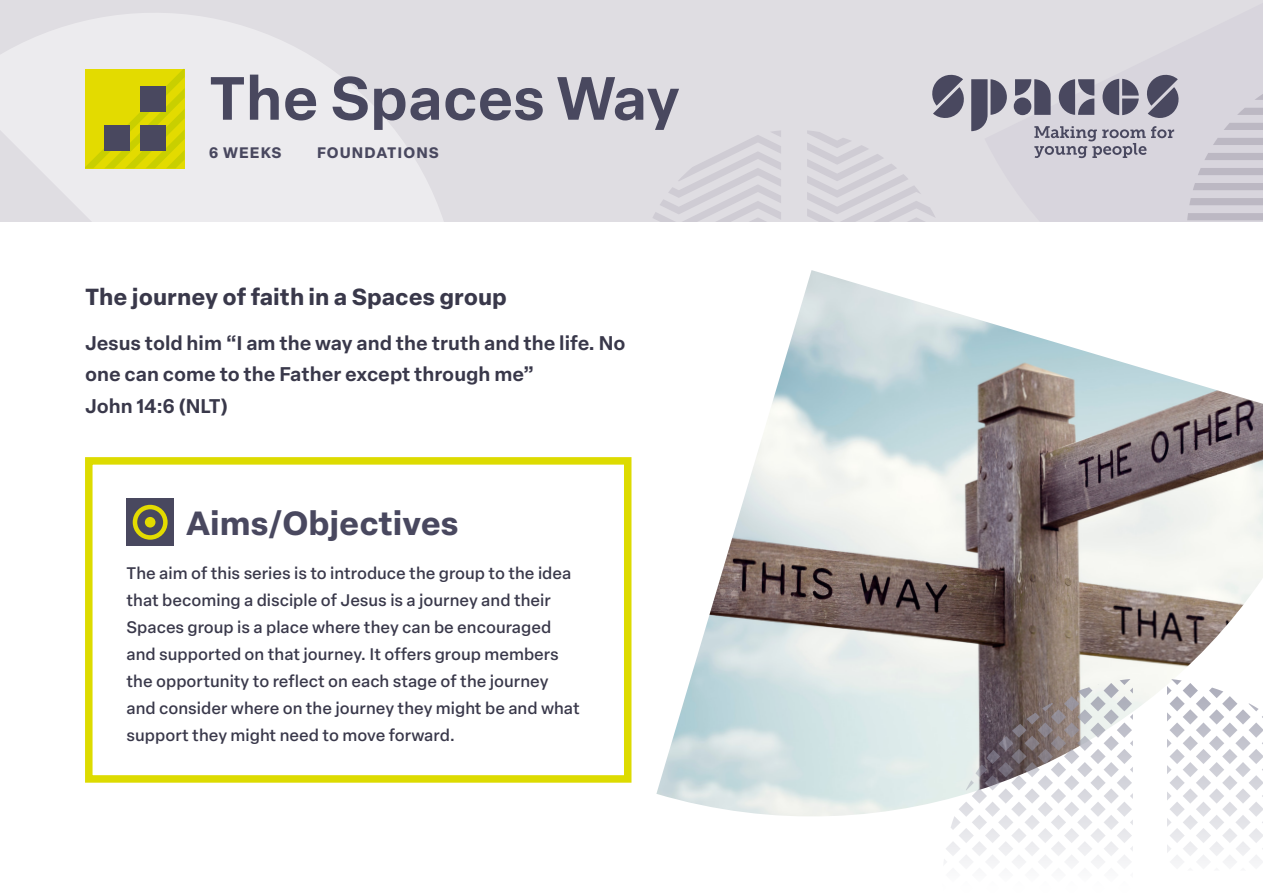
<style>
.page{position:relative;width:1263px;height:893px;background:#fff}
.page>*{position:absolute;margin:0;border:0;box-sizing:border-box;transform-origin:0 0}
.t1{font:600 60px "Elza Text";color:#49485f}
.t2{font:700 33px "Elza Text";color:#49485f}
.t3{font:700 22.95px "Elza Text";color:#39384a}
.t4{font:600 19.5px/31.5px "Elza Text";color:#39384a}
.t5{font:500 16.5px/27px "Elza Text";color:#39384a}
.t6{font:700 15px "Elza Text";letter-spacing:.07em;color:#49485f}
</style>
<div class="page">
<div style="left:0;top:0;width:1263px;height:223px;background:#dfdde2"></div>
<svg style="left:1013px;top:78px;width:250px;height:143px"></svg>
<svg style="left:0;top:13px;width:444px;height:209px;fill:#ecebee"></svg>
<svg style="left:653px;top:131px;width:128px;height:91px"></svg>
<svg style="left:1187px;top:213px;width:76px;height:7px"></svg>
<svg style="left:1189px;top:198px;width:74px;height:7px"></svg>
<svg style="left:1193px;top:183px;width:70px;height:7px"></svg>
<svg style="left:1198px;top:168px;width:65px;height:7px"></svg>
<svg style="left:1204px;top:153px;width:59px;height:7px"></svg>
<svg style="left:1213px;top:138px;width:50px;height:7px"></svg>
<svg style="left:1223px;top:123px;width:40px;height:7px"></svg>
<svg style="left:1237px;top:108px;width:26px;height:7px"></svg>
<svg style="left:1254px;top:93px;width:9px;height:7px"></svg>
<div style="left:0;top:222px;width:1263px;height:671px;background:#fff"></div>
<div style="left:1014px;top:98px;width:17px;height:17px;background:#49485f;border-radius:50%"></div>
<svg style="left:1015px;top:79px;width:36px;height:36px"></svg>
<svg style="left:1059px;top:79px;width:35px;height:36px"></svg>
<svg style="left:1145px;top:74px;width:35px;height:46px"></svg>
<svg style="left:807px;top:74px;width:200px;height:148px"></svg>
<svg style="left:1102px;top:79px;width:37px;height:36px"></svg>
<svg style="left:1034px;top:126px;width:140px;height:32px"></svg>
<div style="left:127px;top:499px;width:47px;height:47px;background:#49485f"></div>
<div style="left:133px;top:505px;width:35px;height:35px;border:4px solid #e3db00;border-radius:50%"></div>
<div style="left:145px;top:517px;width:10px;height:11px;background:#e3db00;border-radius:50%"></div>
<div style="left:85px;top:457px;width:546px;height:326px;border:8px solid #dddb00"></div>
<img style="left:656px;top:270px;width:607px;height:546px">
<svg style="left:1167px;top:679px;width:96px;height:185px"></svg>
<svg style="left:942px;top:679px;width:191px;height:185px"></svg>
<svg style="left:85px;top:69px;width:100px;height:99px"></svg>
<div style="left:140px;top:86px;width:25px;height:26px;background:#49485f"></div>
<div style="left:140px;top:125px;width:25px;height:26px;background:#49485f"></div>
<div style="left:104px;top:125px;width:26px;height:26px;background:#49485f"></div>
<p class="t1" style="left:209px;top:51px;width:472px">The Spaces Way</p>
<p class="t6" style="left:209px;top:141px;width:74px">6 WEEKS</p>
<p class="t6" style="left:317px;top:141px;width:123px">FOUNDATIONS</p>
<p class="t3" style="left:85px;top:279px;width:423px">The journey of faith in a Spaces group</p>
<p class="t4" style="left:85px;top:326px;width:542px">Jesus told him “I am the way and the truth and the life. No one can come to the Father except through me”<br>John 14:6 (NLT)</p>
<p class="t2" style="left:186px;top:498px;width:274px">Aims/Objectives</p>
<p class="t5" style="left:127px;top:559px;width:455px">The aim of this series is to introduce the group to the idea that becoming a disciple of Jesus is a journey and their Spaces group is a place where they can be encouraged and supported on that journey. It offers group members the opportunity to reflect on each stage of the journey and consider where on the journey they might be and what support they might need to move forward.</p>
</div>
